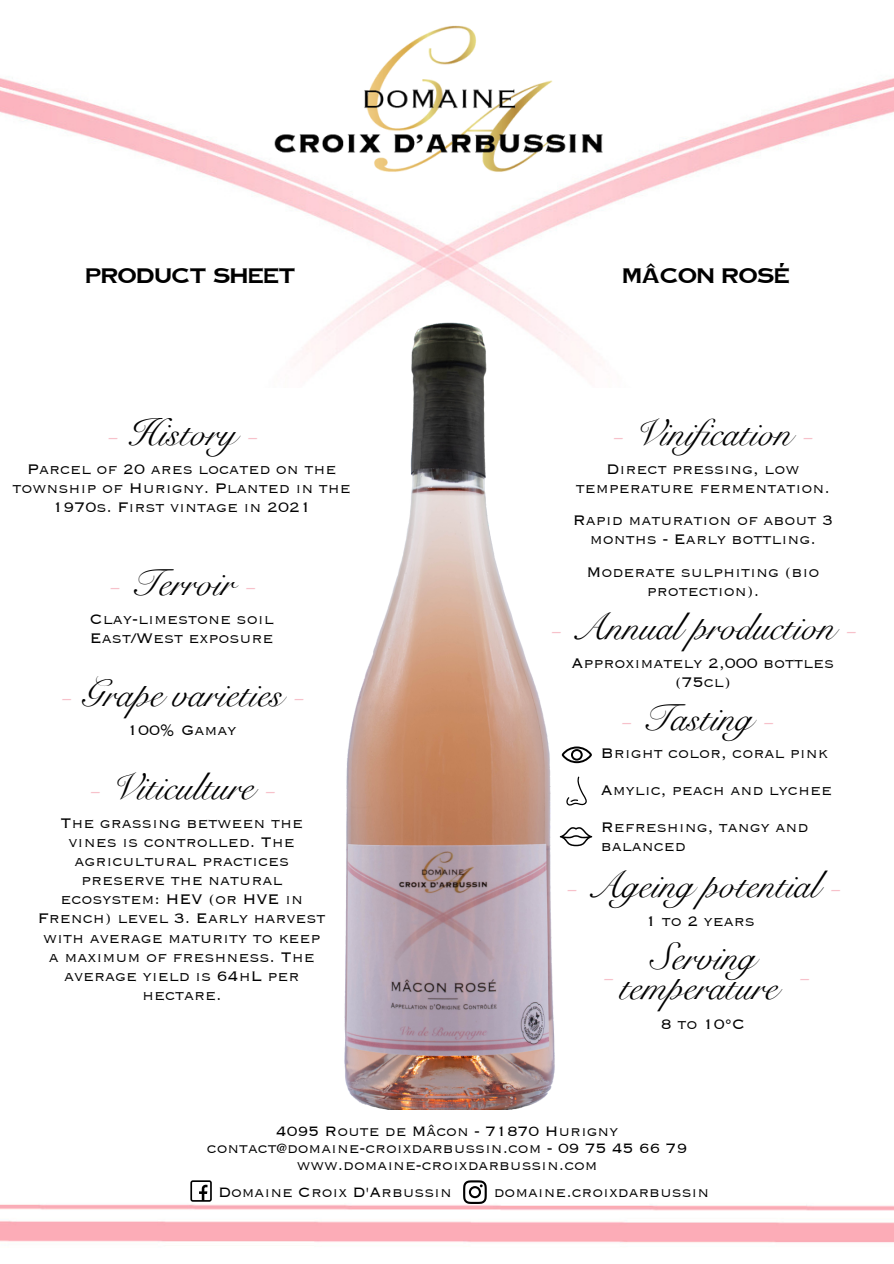
<style>
.page{position:relative;width:894px;height:1264px;background:#fff}
.page>*{position:absolute;margin:0;border:0;box-sizing:border-box;transform-origin:0 0}
.t1{font:37.5px/30.5px "Snell Roundhand";color:#000;text-align:center}
.t2{font:37.5px "Snell Roundhand";color:#f7c1ca}
.t3{font:300 18px/19.2px "Copperplate Light S Si";color:#000;text-align:center}
.t4{font:700 18px "Copperplate Gothic";color:#000}
.t5{font:300 17.7px/17px "Copperplate Light S Si";color:#000;text-align:center}
.s1{color:#f7c1ca}
</style>
<div class="page">
<img style="left:0;top:78px;width:893px;height:241px">
<img style="left:0;top:1184px;width:893px;height:59px">
<svg style="left:463px;top:1180px;width:23px;height:23px"></svg>
<svg style="left:190px;top:1180px;width:22px;height:21px"></svg>
<img style="left:155px;top:25px;width:583px;height:235px">
<img style="left:305px;top:319px;width:288px;height:790px">
<p class="t4" style="left:85px;top:262px;width:211px">PRODUCT SHEET</p>
<p class="t4" style="left:622px;top:262px;width:169px">MÂCON ROSÉ</p>
<h1 class="t1" style="left:106px;top:418px;width:154px"><span class="s1">-</span> History <span class="s1">-</span></h1>
<p class="t3" style="left:13px;top:458px;width:340px">Parcel of 20 ares located on the township of Hurigny. Planted in the<br>1970s. First vintage in 2021</p>
<h1 class="t1" style="left:108px;top:568px;width:149px"><span class="s1">-</span> Terroir <span class="s1">-</span></h1>
<p class="t3" style="left:90px;top:607px;width:185px;text-align:left">Clay-limestone soil<br>East/West exposure</p>
<h1 class="t1" style="left:59px;top:679px;width:246px"><span class="s1">-</span> Grape varieties <span class="s1">-</span></h1>
<p class="t3" style="left:127px;top:719px;width:111px">100% Gamay</p>
<h1 class="t1" style="left:88px;top:772px;width:189px"><span class="s1">-</span> Viticulture <span class="s1">-</span></h1>
<p class="t3" style="left:38px;top:811px;width:289px">The grassing between the vines is controlled. The agricultural practices preserve the natural ecosystem: HEV (or HVE in<br>French) level 3. Early harvest with average maturity to keep a maximum of freshness. The average yield is 64hL per hectare.</p>
<h1 class="t1" style="left:611px;top:418px;width:204px"><span class="s1">-</span> Vinification <span class="s1">-</span></h1>
<p class="t3" style="left:575px;top:458px;width:256px">Direct pressing, low temperature fermentation.</p>
<p class="t3" style="left:572px;top:509px;width:262px">Rapid maturation of about 3 months - Early bottling.</p>
<p class="t3" style="left:586px;top:561px;width:235px">Moderate sulphiting (bio protection).</p>
<h1 class="t1" style="left:549px;top:612px;width:309px"><span class="s1">-</span> Annual production <span class="s1">-</span></h1>
<p class="t3" style="left:571px;top:652px;width:264px">Approximately 2,000 bottles (75cl)</p>
<h1 class="t1" style="left:619px;top:703px;width:156px"><span class="s1">-</span> Tasting <span class="s1">-</span></h1>
<p class="t3" style="left:600px;top:742px;width:229px">Bright color, coral pink</p>
<p class="t3" style="left:600px;top:770px;width:233px;line-height:36.9px;text-align:left">Amylic, peach and lychee<br>Refreshing, tangy and</p>
<p class="t3" style="left:600px;top:835px;width:87px">balanced</p>
<h1 class="t1" style="left:564px;top:870px;width:278px"><span class="s1">-</span> Ageing potential <span class="s1">-</span></h1>
<p class="t3" style="left:645px;top:909px;width:111px">1 to 2 years</p>
<h1 class="t1" style="left:619px;top:941px;width:160px">Serving temperature</h1>
<p class="t3" style="left:660px;top:1012px;width:86px">8 to 10°C</p>
<h1 class="t2" style="left:601px;top:951px;width:14px">-</h1>
<h1 class="t2" style="left:797px;top:951px;width:14px">-</h1>
<p class="t5" style="left:207px;top:1121px;width:482px">4095 Route de Mâcon - 71870 Hurigny contact@domaine-croixdarbussin.com - 09 75 45 66 79 www.domaine-croixdarbussin.com</p>
<p class="t5" style="left:218px;top:1182px;width:235px">Domaine Croix D'Arbussin</p>
<p class="t5" style="left:493px;top:1182px;width:217px">domaine.croixdarbussin</p>
</div>
